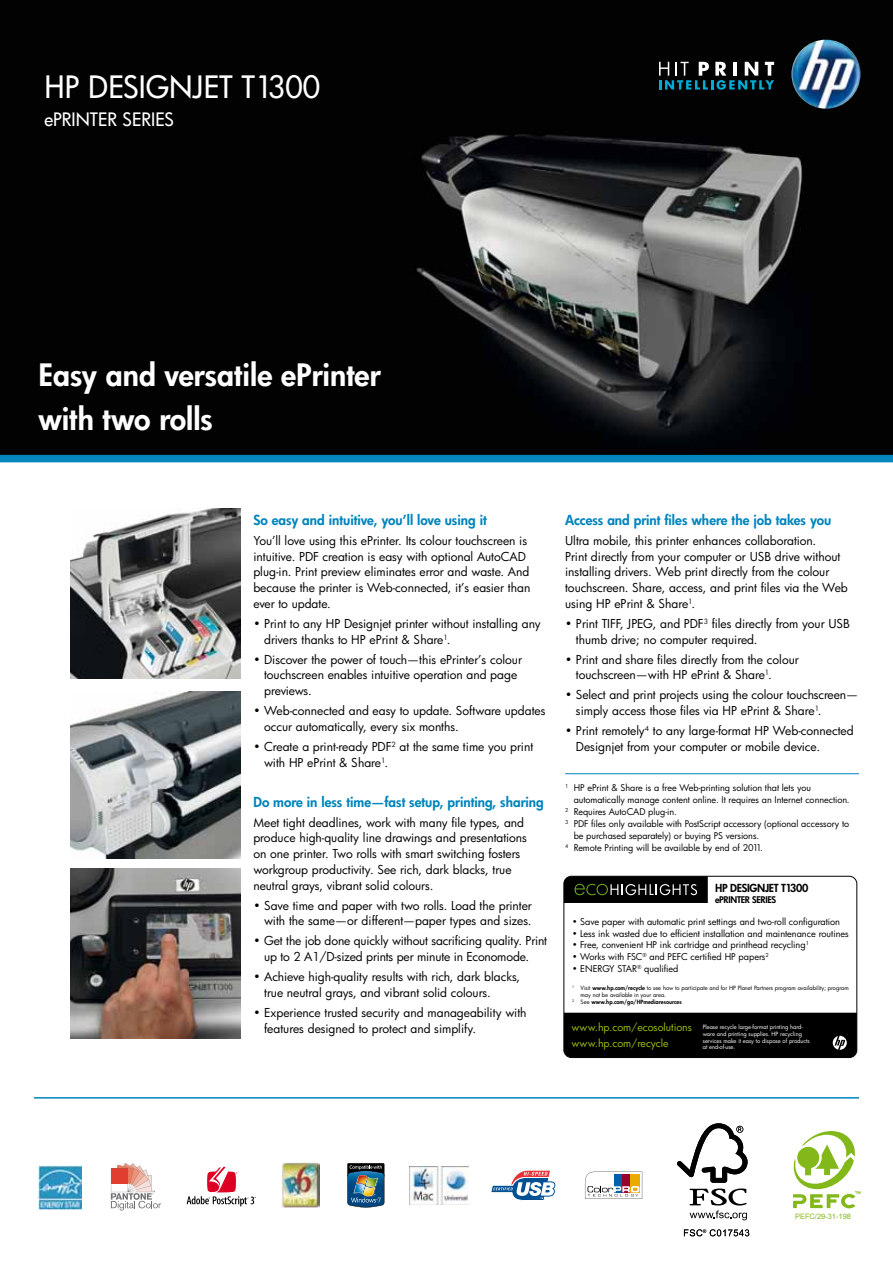
<style>
.page{position:relative;width:893px;height:1263px;background:#fff}
.page>*{position:absolute;margin:0;border:0;box-sizing:border-box;transform-origin:0 0}
.t1{font:800 30px/43.5px "HP Futura";color:#fff}
.t2{font:500 30px "HP Futura";color:#fff}
.t3{font:500 18px "HP Futura";color:#fff}
.t4{font:800 13.5px "HP Futura";color:#0085bd}
.t5{font:12px/15.8px "HP Futura";letter-spacing:-.005em;color:#000}
.t6{font:800 10.8px "HP Futura";letter-spacing:-.03em;color:#000}
.t7{font:10.5px/15.9px "HP Futura";color:#97bf0d}
.t8{font:9.15px "HP Futura";color:#000}
.t9{font:9px "HP Futura";color:#000}
.t10{font:800 9px "HP Futura";letter-spacing:-.03em;color:#000}
.t11{font:7.5px "Arial";color:#83b81a}
.t12{font:5.7px/6.9px "HP Futura";color:#fff}
.t13{font:5.7px "HP Futura";color:#000}
.t14{font:800 5.7px "HP Futura";color:#000}
.s1{font-weight:800}
.s2{font-weight:400}
</style>
<div class="page">
<div style="left:563px;top:876px;width:294px;height:182px;border:1px solid #000;border-radius:8px"></div>
<div style="left:564px;top:1013px;width:293px;height:44px;background:#000"></div>
<svg style="left:564px;top:876px;width:144px;height:27px;background:#161714"></svg>
<img style="left:70px;top:691px;width:170px;height:167px">
<img style="left:70px;top:508px;width:170px;height:170px">
<img style="left:70px;top:868px;width:170px;height:170px">
<img style="left:39px;top:1165px;width:42px;height:44px">
<hr style="left:565px;top:773px;width:294px;height:1px;background:#0085bd">
<hr style="left:34px;top:1097px;width:825px;height:1px;background:#0085bd">
<svg style="left:347px;top:1163px;width:37px;height:44px;background:#3d6373"></svg>
<img style="left:409px;top:1166px;width:60px;height:38px">
<img style="left:282px;top:1163px;width:37px;height:45px">
<svg style="left:111px;top:1163px;width:50px;height:47px"></svg>
<svg style="left:585px;top:1171px;width:57px;height:28px"></svg>
<svg style="left:491px;top:1170px;width:65px;height:31px"></svg>
<svg style="left:187px;top:1166px;width:69px;height:40px"></svg>
<svg style="left:677px;top:1123px;width:71px;height:97px"></svg>
<svg style="left:684px;top:1229px;width:65px;height:7px"></svg>
<img style="left:0;top:0;width:893px;height:455px">
<div style="left:0;top:455px;width:893px;height:7px;background:#0085bd"></div>
<svg style="left:659px;top:62px;width:115px;height:28px;background:#2e484e"></svg>
<img style="left:791px;top:40px;width:69px;height:69px;border-radius:34px">
<svg style="left:793px;top:1131px;width:67px;height:77px"></svg>
<h1 class="t2" style="left:45px;top:66px;width:277px">HP DESIGNJET T1300</h1>
<h2 class="t3" style="left:45px;top:107px;width:131px">ePRINTER SERIES</h2>
<h1 class="t1" style="left:39px;top:353px;width:344px">Easy and versatile ePrinter with two rolls</h1>
<p class="t4" style="left:253px;top:511px;width:235px">So easy and intuitive, you’ll love using it</p>
<p class="t5" style="left:253px;top:532px;width:278px">You’ll love using this ePrinter. Its colour touchscreen is intuitive. PDF creation is easy with optional AutoCAD plug-in. Print preview eliminates error and waste. And because the printer is Web-connected, it’s easier than ever to update.</p>
<p class="t5" style="left:264px;top:615px;width:278px;text-indent:-11px">• Print to any HP Designjet printer without installing any drivers thanks to HP ePrint &amp; Share<sup>1</sup>.</p>
<p class="t5" style="left:264px;top:651px;width:259px;text-indent:-11px">• Discover the power of touch—this ePrinter’s colour touchscreen enables intuitive operation and page previews.</p>
<p class="t5" style="left:264px;top:703px;width:283px;text-indent:-11px">• Web-connected and easy to update. Software updates occur automatically, every six months.</p>
<p class="t5" style="left:264px;top:738px;width:271px;text-indent:-11px">• Create a print-ready PDF<sup>2</sup> at the same time you print with HP ePrint &amp; Share<sup>1</sup>.</p>
<p class="t4" style="left:253px;top:792px;width:292px">Do more in less time—fast setup, printing, sharing</p>
<p class="t5" style="left:253px;top:814px;width:275px">Meet tight deadlines, work with many file types, and produce high-quality line drawings and presentations on one printer. Two rolls with smart switching fosters workgroup productivity. See rich, dark blacks, true neutral grays, vibrant solid colours.</p>
<p class="t5" style="left:253px;top:897px;width:280px;text-align:right">• Save time and paper with two rolls. Load the printer with the same—or different—paper types and sizes.</p>
<p class="t5" style="left:253px;top:933px;width:295px;text-align:center">• Get the job done quickly without sacrificing quality. Print up to 2 A1/D-sized prints per minute in Economode.</p>
<p class="t5" style="left:264px;top:969px;width:258px;text-indent:-11px">• Achieve high-quality results with rich, dark blacks, true neutral grays, and vibrant solid colours.</p>
<p class="t5" style="left:264px;top:1004px;width:264px;text-indent:-11px">• Experience trusted security and manageability with features designed to protect and simplify.</p>
<p class="t4" style="left:565px;top:511px;width:268px">Access and print files where the job takes you</p>
<p class="t5" style="left:565px;top:532px;width:284px">Ultra mobile, this printer enhances collaboration.<br>Print directly from your computer or USB drive without installing drivers. Web print directly from the colour touchscreen. Share, access, and print files via the Web using HP ePrint &amp; Share<sup>1</sup>.</p>
<p class="t5" style="left:576px;top:615px;width:275px;text-indent:-11px">• Print TIFF, JPEG, and PDF<sup>3</sup> files directly from your USB thumb drive; no computer required.</p>
<p class="t5" style="left:576px;top:651px;width:224px;text-indent:-11px">• Print and share files directly from the colour touchscreen—with HP ePrint &amp; Share<sup>1</sup>.</p>
<p class="t5" style="left:576px;top:687px;width:284px;text-indent:-11px">• Select and print projects using the colour touchscreen— simply access those files via HP ePrint &amp; Share<sup>1</sup>.</p>
<p class="t5" style="left:576px;top:723px;width:279px;text-indent:-11px">• Print remotely<sup>4</sup> to any large-format HP Web-connected<br>Designjet from your computer or mobile device.</p>
<p class="t9" style="left:565px;top:782px;width:247px"><sup>1</sup> HP ePrint &amp; Share is a free Web-printing solution that lets you</p>
<p class="t9" style="left:574px;top:794px;width:278px">automatically manage content online. It requires an Internet connection.</p>
<p class="t9" style="left:565px;top:806px;width:113px"><sup>2</sup> Requires AutoCAD plug-in.</p>
<p class="t9" style="left:565px;top:818px;width:286px"><sup>3</sup> PDF files only available with PostScript accessory (optional accessory to</p>
<p class="t9" style="left:574px;top:830px;width:187px">be purchased separately) or buying PS versions.</p>
<p class="t9" style="left:565px;top:842px;width:199px"><sup>4</sup> Remote Printing will be available by end of 2011.</p>
<p class="t6" style="left:715px;top:881px;width:95px">HP DESIGNJET T1300</p>
<p class="t10" style="left:715px;top:893px;width:63px">ePRINTER SERIES</p>
<p class="t8" style="left:572px;top:915px;width:270px">• Save paper with automatic print settings and two-roll configuration</p>
<p class="t8" style="left:572px;top:927px;width:278px">• Less ink wasted due to efficient installation and maintenance routines</p>
<p class="t8" style="left:572px;top:939px;width:238px">• Free, convenient HP ink cartridge and printhead recycling<sup>1</sup></p>
<p class="t8" style="left:572px;top:950px;width:198px">• Works with FSC<sup>®</sup> and PEFC certified HP papers<sup>2</sup></p>
<p class="t8" style="left:572px;top:962px;width:108px">• ENERGY STAR<sup>®</sup> qualified</p>
<p class="t13" style="left:572px;top:984px;width:278px"><sup>1</sup> Visit <span class="s1">www.hp.com/recycle</span> to see how to participate and for HP Planet Partners program availability; program</p>
<p class="t13" style="left:581px;top:991px;width:87px">may not be available in your area.</p>
<p class="t14" style="left:572px;top:998px;width:111px"><sup>2</sup> <span class="s2">See</span> www.hp.com/go/HPmediaresources</p>
<p class="t7" style="left:572px;top:1019px;width:122px">www.hp.com/ecosolutions www.hp.com/recycle</p>
<p class="t12" style="left:703px;top:1023px;width:108px">Please recycle large-format printing hard&shy;ware and printing supplies. HP recycling services make it easy to dispose of products at end-of-use.</p>
<p class="t11" style="left:795px;top:1212px;width:57px">PEFC/29-31-198</p>
</div>
